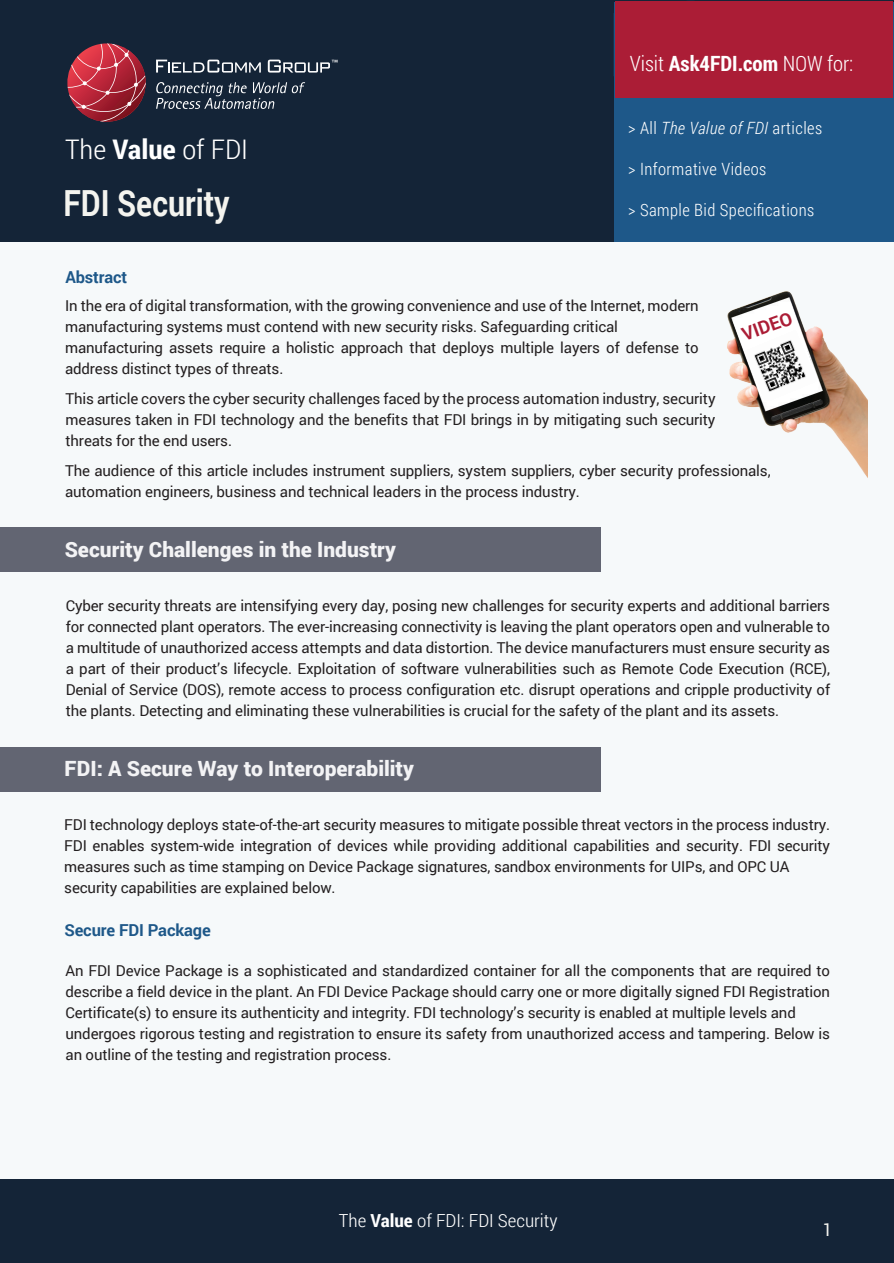
<style>
.page{position:relative;width:894px;height:1263px;background:#fff}
.page>*{position:absolute;margin:0;border:0;box-sizing:border-box;transform-origin:0 0}
.t1{font:700 36px "Roboto";color:#f4f4ef;scale:.84 1}
.t2{font:300 27px "Roboto Condensed";color:#fff;scale:1.08 1}
.t3{font:900 21px "Roboto";color:#f3f3f5}
.t4{font:300 21px "Roboto Condensed";color:#fff}
.t5{font:700 18.3px "Roboto";color:#ab1d36}
.t6{font:300 18px "Roboto Condensed";color:#fff;scale:1.08 1}
.t7{font:17.7px "Roboto";color:#f4f4ef}
.t8{font:300 16.95px "Roboto Condensed";letter-spacing:.025em;color:#fff}
.t9{font:italic 300 16.95px "Roboto Condensed";letter-spacing:.025em;color:#fff}
.t10{font:700 16.5px "Roboto";letter-spacing:-.01em;color:#1e5889}
.t11{font:15px/21px "Roboto";letter-spacing:-.01em;color:#231f20}
.s1{font-weight:700}
.s2{font-style:normal}
</style>
<div class="page">
<div style="left:0;top:38px;width:893px;height:1167px;background:#f6f9fa"></div>
<div style="left:0;top:2px;width:892px;height:240px;background:#142437"></div>
<svg style="left:613px;top:1px;width:1px;height:75px"></svg>
<svg style="left:67px;top:43px;width:270px;height:79px"></svg>
<div style="left:614px;top:3px;width:279px;height:239px;background:#1e5889"></div>
<div style="left:614px;top:1px;width:278px;height:97px;background:#ab1d36"></div>
<img style="left:727px;top:291px;width:140px;height:186px">
<svg style="left:732px;top:302px;width:87px;height:94px"></svg>
<div style="left:0;top:1179px;width:893px;height:84px;background:#142437"></div>
<div style="left:0;top:527px;width:600px;height:45px;background:#626572"></div>
<div style="left:0;top:747px;width:600px;height:44px;background:#626572"></div>
<img style="left:745px;top:330px;width:71px;height:71px">
<h2 class="t2" style="left:65px;top:131px;width:171px">The <span class="s1">Value</span> of FDI</h2>
<h1 class="t1" style="left:63px;top:178px;width:199px">FDI Security</h1>
<p class="t10" style="left:66px;top:265px;width:63px">Abstract</p>
<h3 class="t4" style="left:629px;top:49px;width:225px">Visit <span class="s1">Ask4FDI.com</span> NOW for:</h3>
<p class="t9" style="left:628px;top:117px;width:195px"><span class="s2">&gt; All</span> The Value of FDI <span class="s2">articles</span></p>
<p class="t8" style="left:628px;top:157px;width:140px">&gt; Informative Videos</p>
<p class="t8" style="left:628px;top:198px;width:187px">&gt; Sample Bid Specifications</p>
<p class="t11" style="left:65px;top:294px;width:635px">In the era of digital transformation, with the growing convenience and use of the Internet, modern manufacturing systems must contend with new security risks. Safeguarding critical manufacturing assets require a holistic approach that deploys multiple layers of defense to address distinct types of threats.</p>
<p class="t11" style="left:66px;top:388px;width:651px;text-align:justify">This article covers the cyber security challenges faced by the process automation industry, security measures taken in FDI technology and the benefits that FDI brings in by mitigating such security threats for the end users.</p>
<p class="t11" style="left:65px;top:459px;width:707px">The audience of this article includes instrument suppliers, system suppliers, cyber security professionals, automation engineers, business and technical leaders in the process industry.</p>
<p class="t5" style="left:738px;top:323px;width:53px;rotate:-20deg">VIDEO</p>
<h3 class="t3" style="left:65px;top:535px;width:332px">Security Challenges in the Industry</h3>
<p class="t11" style="left:66px;top:595px;width:765px;text-align:justify">Cyber security threats are intensifying every day, posing new challenges for security experts and additional barriers for connected plant operators. The ever-increasing connectivity is leaving the plant operators open and vulnerable to a multitude of unauthorized access attempts and data distortion. The device manufacturers must ensure security as a part of their product’s lifecycle. Exploitation of software vulnerabilities such as Remote Code Execution (RCE), Denial of Service (DOS), remote access to process configuration etc. disrupt operations and cripple productivity of the plants. Detecting and eliminating these vulnerabilities is crucial for the safety of the plant and its assets.</p>
<h3 class="t3" style="left:65px;top:754px;width:351px">FDI: A Secure Way to Interoperability</h3>
<p class="t11" style="left:64px;top:814px;width:767px">FDI technology deploys state-of-the-art security measures to mitigate possible threat vectors in the process industry.<br>FDI enables system-wide integration of devices while providing additional capabilities and security. FDI security measures such as time stamping on Device Package signatures, sandbox environments for UIPs, and OPC UA security capabilities are explained below.</p>
<p class="t10" style="left:64px;top:919px;width:148px">Secure FDI Package</p>
<p class="t11" style="left:65px;top:960px;width:766px">An FDI Device Package is a sophisticated and standardized container for all the components that are required to describe a field device in the plant. An FDI Device Package should carry one or more digitally signed FDI Registration Certificate(s) to ensure its authenticity and integrity. FDI technology’s security is enabled at multiple levels and undergoes rigorous testing and registration to ensure its safety from unauthorized access and tampering. Below is an outline of the testing and registration process.</p>
<p class="t6" style="left:339px;top:1208px;width:204px">The <span class="s1">Value</span> of FDI: FDI Security</p>
<p class="t7" style="left:822px;top:1217px;width:11px">1</p>
</div>
